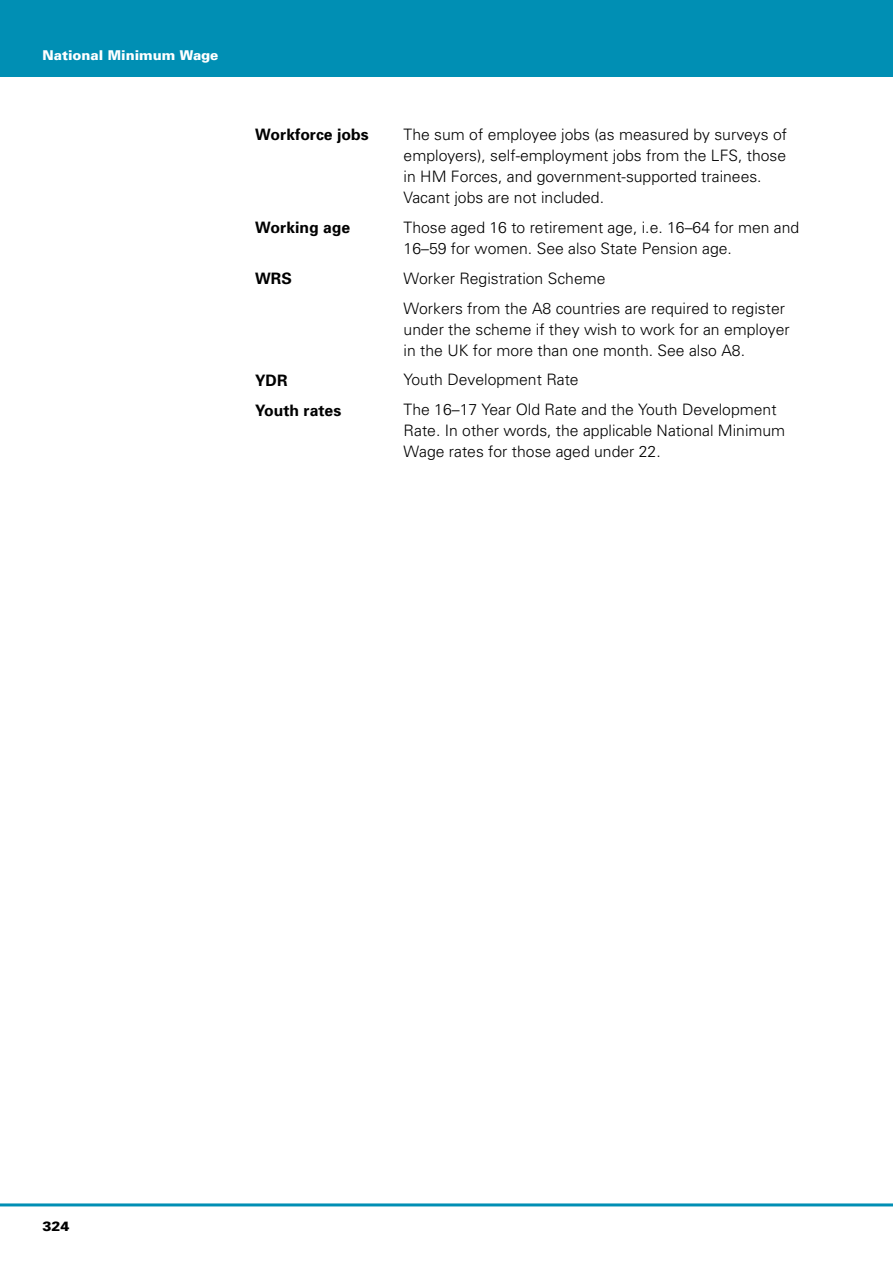
<style>
.page{position:relative;width:893px;height:1263px;background:#fff}
.page>*{position:absolute;margin:0;border:0;box-sizing:border-box;transform-origin:0 0}
.t1{font:300 15.75px/21px "Univers";color:#000}
.t2{font:700 15.75px "Univers";color:#000}
.t3{font:900 13.5px "Univers";color:#fff}
.t4{font:900 13.5px "Univers";color:#000}
</style>
<div class="page">
<hr style="left:0;top:1203px;width:893px;height:3px;background:#008fb4">
<div style="left:0;top:0;width:893px;height:77px;background:#008fb4"></div>
<hr style="left:892px;top:0;width:1px;height:298px;background:#008fb4">
<p class="t3" style="left:43px;top:46px;width:177px">National Minimum Wage</p>
<p class="t2" style="left:255px;top:125px;width:115px">Workforce jobs</p>
<p class="t1" style="left:404px;top:124px;width:385px">The sum of employee jobs (as measured by surveys of employers), self-employment jobs from the LFS, those in HM Forces, and government-supported trainees.<br>Vacant jobs are not included.</p>
<p class="t2" style="left:255px;top:217px;width:97px">Working age</p>
<p class="t1" style="left:404px;top:216px;width:397px">Those aged 16 to retirement age, i.e. 16–64 for men and<br>16–59 for women. See also State Pension age.</p>
<p class="t2" style="left:255px;top:268px;width:38px">WRS</p>
<p class="t1" style="left:404px;top:263px;width:383px;line-height:29.8px">Worker Registration Scheme<br>Workers from the A8 countries are required to register</p>
<p class="t1" style="left:404px;top:318px;width:387px">under the scheme if they wish to work for an employer in the UK for more than one month. See also A8.</p>
<p class="t2" style="left:255px;top:370px;width:34px">YDR</p>
<p class="t1" style="left:404px;top:369px;width:177px">Youth Development Rate</p>
<p class="t2" style="left:255px;top:400px;width:88px">Youth rates</p>
<p class="t1" style="left:404px;top:399px;width:383px">The 16–17 Year Old Rate and the Youth Development<br>Rate. In other words, the applicable National Minimum<br>Wage rates for those aged under 22.</p>
<p class="t4" style="left:43px;top:1218px;width:29px">324</p>
</div>
